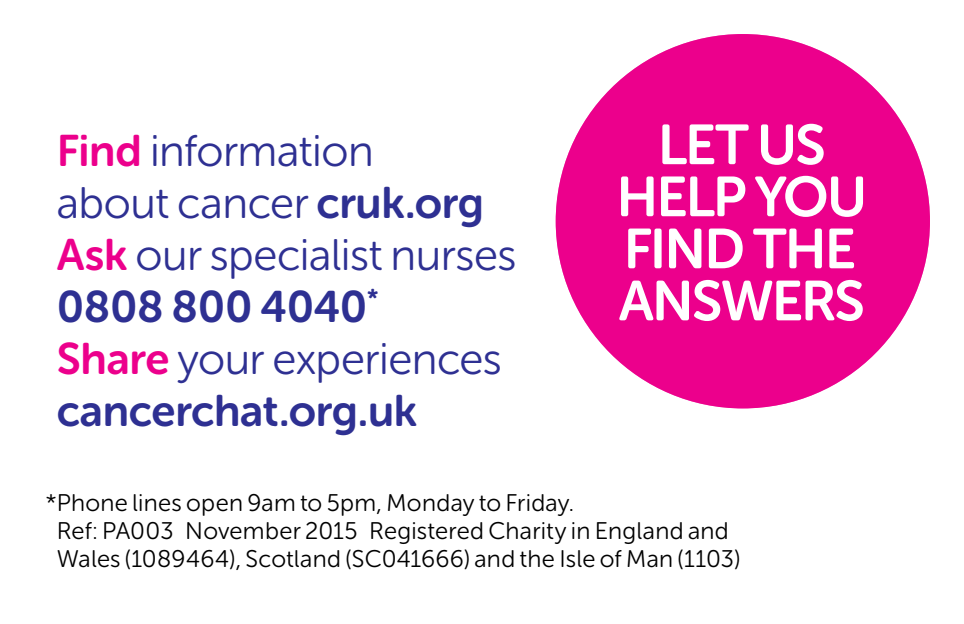
<style>
.page{position:relative;width:964px;height:624px;background:#fff}
.page>*{position:absolute;margin:0;border:0;box-sizing:border-box;transform-origin:0 0}
.t1{font:56px/52px "Museo Sans Rounded 700";letter-spacing:-.035em;color:#fff;text-align:center}
.t2{font:44px/52px "Museo Sans Rounded 300";letter-spacing:-.01em;color:#2e3092}
.t3{font:44px "Museo Sans Rounded 700";letter-spacing:-.01em;color:#2e3092}
.t4{font:24px/28px "Museo Sans Rounded 300";letter-spacing:.01em;color:#000}
.s1{font-family:"Museo Sans Rounded 700";color:#ec008c}
.s2{font-family:"Museo Sans Rounded 700"}
</style>
<div class="page">
<div style="left:556px;top:34px;width:374px;height:374px;background:#ec008c;border-radius:50%"></div>
<h2 class="t2" style="left:57px;top:125px;width:461px"><span class="s1">Find</span> information<br>about cancer <span class="s2">cruk.org<br></span><span class="s1">Ask</span> our specialist nurses</h2>
<h2 class="t3" style="left:57px;top:282px;width:323px">0808 800 4040<sup>*</sup></h2>
<h2 class="t2" style="left:57px;top:333px;width:447px"><span class="s1">Share</span> your experiences</h2>
<h2 class="t3" style="left:57px;top:386px;width:362px">cancerchat.org.uk</h2>
<h1 class="t1" style="left:616px;top:119px;width:252px">LET US<br>HELP YOU<br>FIND THE<br>ANSWERS</h1>
<p class="t4" style="left:57px;top:489px;width:685px;text-indent:-11px">*Phone lines open 9am to 5pm, Monday to Friday.<br>Ref: PA003 November 2015 Registered Charity in England and<br>Wales (1089464), Scotland (SC041666) and the Isle of Man (1103)</p>
</div>
